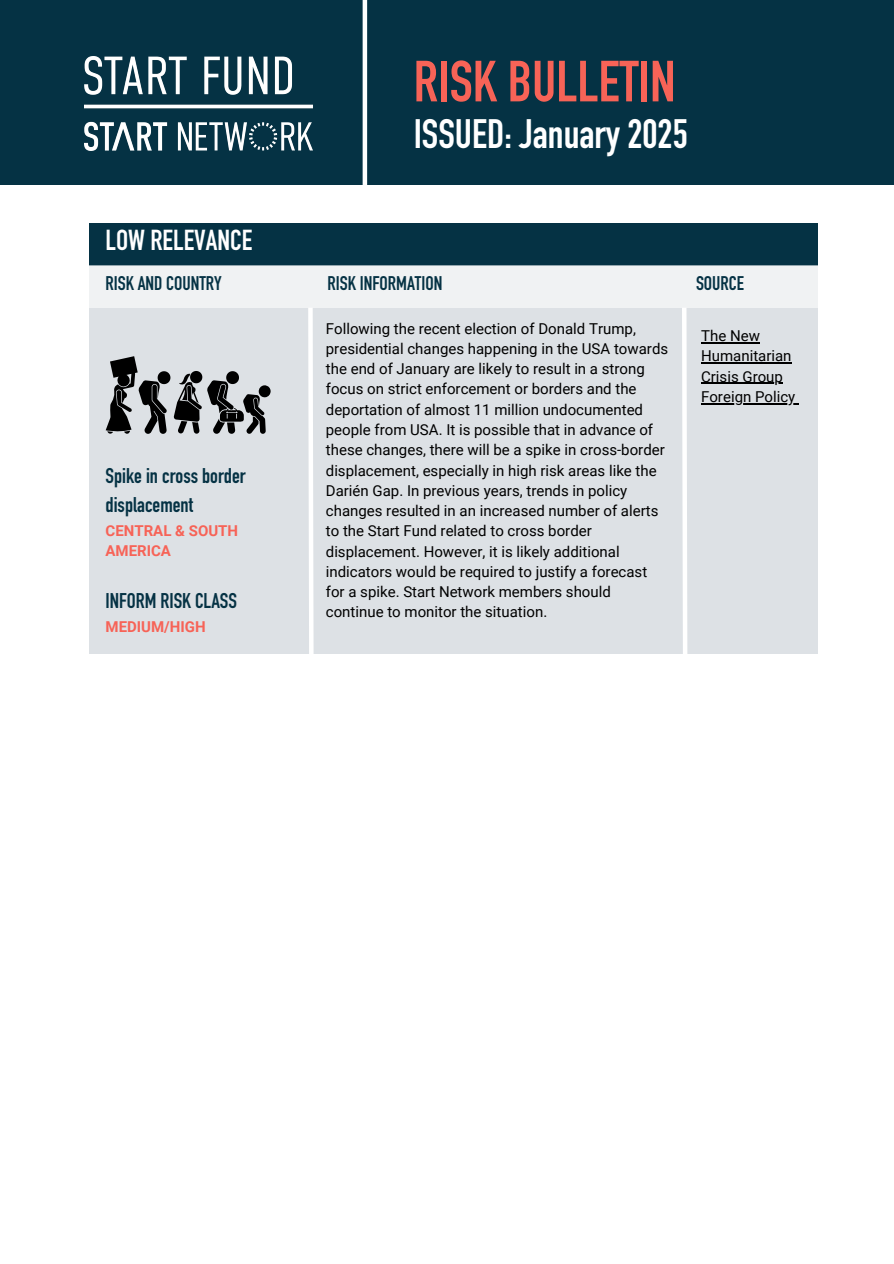
<style>
.page{position:relative;width:894px;height:1264px;background:#fff}
.page>*{position:absolute;margin:0;border:0;box-sizing:border-box;transform-origin:0 0}
.t1{font:700 57px "DIN Condensed";color:#f76357}
.t2{font:700 40.5px "DIN Condensed";color:#fff}
.t3{font:700 28.5px "DIN Condensed";color:#fff}
.t4{font:700 21px/29.2px "DIN Condensed";color:#053244}
.t5{font:700 19.5px "DIN Condensed";color:#053244}
.t6{font:15px/20.2px "Roboto";color:#000}
.t7{font:700 15px/20.2px "Roboto";color:#f76357}
</style>
<div class="page">
<div style="left:0;top:0;width:893px;height:185px;background:#053244"></div>
<div style="left:89px;top:265px;width:728px;height:389px;background:#dde1e5"></div>
<div style="left:89px;top:223px;width:728px;height:42px;background:#053244"></div>
<div style="left:362px;top:0;width:5px;height:185px;background:#fff"></div>
<div style="left:89px;top:265px;width:728px;height:43px;background:#f0f2f3"></div>
<svg style="left:682px;top:308px;width:6px;height:346px"></svg>
<img style="left:84px;top:56px;width:229px;height:95px">
<svg style="left:308px;top:308px;width:6px;height:346px"></svg>
<svg style="left:106px;top:356px;width:165px;height:78px"></svg>
<hr style="left:701px;top:342px;width:58px;height:1px;background:#000">
<hr style="left:701px;top:362px;width:90px;height:1px;background:#000">
<hr style="left:701px;top:383px;width:81px;height:1px;background:#000">
<hr style="left:701px;top:403px;width:94px;height:1px;background:#000">
<h5 class="t3" style="left:105px;top:230px;width:148px">LOW RELEVANCE</h5>
<h1 class="t1" style="left:413px;top:61px;width:263px">RISK BULLETIN</h1>
<h1 class="t2" style="left:413px;top:119px;width:275px">ISSUED: January 2025</h1>
<h4 class="t5" style="left:105px;top:276px;width:118px">RISK AND COUNTRY</h4>
<h5 class="t5" style="left:327px;top:276px;width:116px">RISK INFORMATION</h5>
<h3 class="t5" style="left:695px;top:276px;width:49px">SOURCE</h3>
<p class="t4" style="left:105px;top:464px;width:141px">Spike in cross border displacement</p>
<p class="t7" style="left:105px;top:520px;width:134px">CENTRAL &amp; SOUTH<br>AMERICA</p>
<h3 class="t4" style="left:105px;top:588px;width:133px">INFORM RISK CLASS</h3>
<p class="t7" style="left:105px;top:617px;width:102px">MEDIUM/HIGH</p>
<p class="t6" style="left:326px;top:318px;width:344px">Following the recent election of Donald Trump, presidential changes happening in the USA towards the end of January are likely to result in a strong focus on strict enforcement or borders and the deportation of almost 11 million undocumented people from USA. It is possible that in advance of these changes, there will be a spike in cross-border displacement, especially in high risk areas like the Darién Gap. In previous years, trends in policy changes resulted in an increased number of alerts to the Start Fund related to cross border displacement. However, it is likely additional indicators would be required to justify a forecast for a spike. Start Network members should continue to monitor the situation.</p>
<h2 class="t6" style="left:701px;top:326px;width:92px">The New<br>Humanitarian</h2>
<h3 class="t6" style="left:701px;top:366px;width:83px">Crisis Group</h3>
<h3 class="t6" style="left:701px;top:386px;width:96px">Foreign Policy</h3>
</div>
